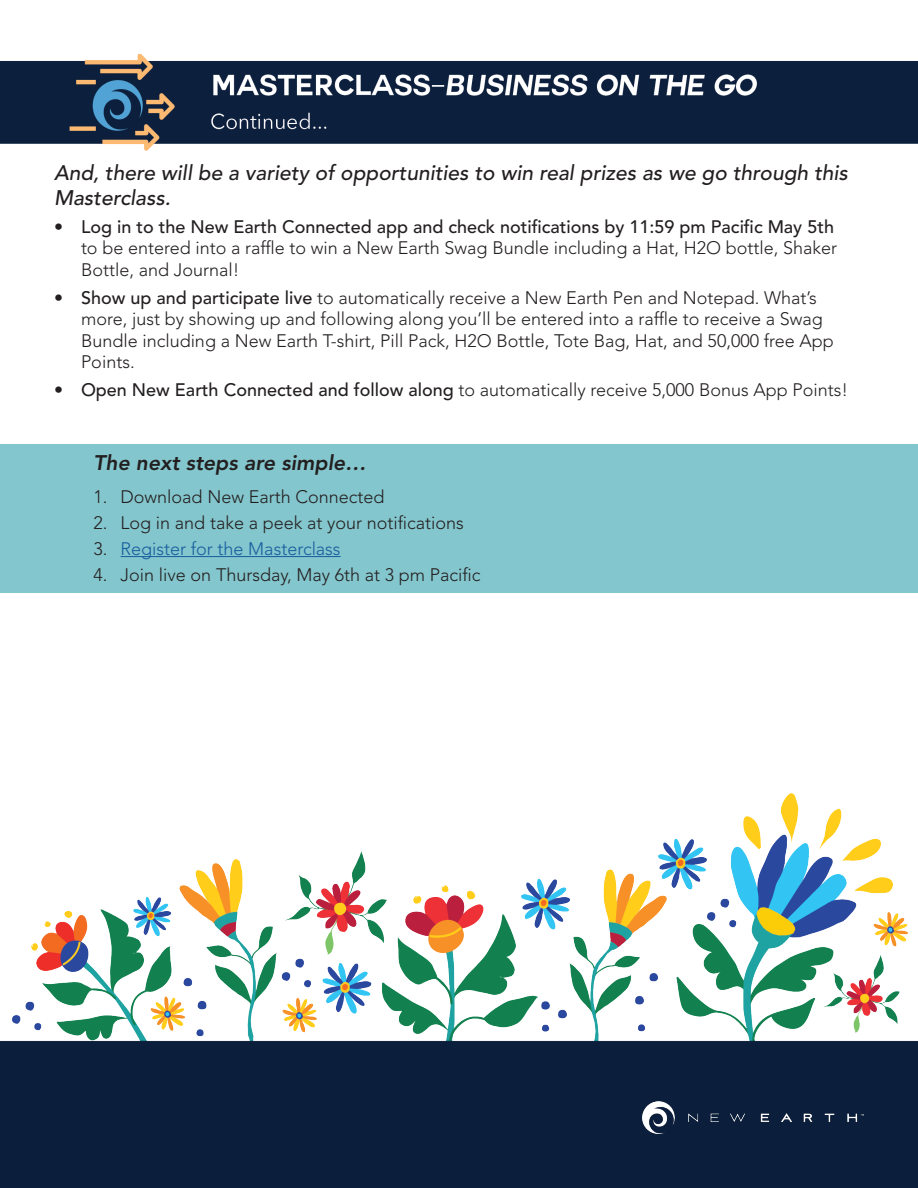
<style>
.page{position:relative;width:918px;height:1188px;background:#fff}
.page>*{position:absolute;margin:0;border:0;box-sizing:border-box;transform-origin:0 0}
.t1{font:italic 500 21px/25.2px "Avenir LT Std";color:#231f20}
.t2{font:italic 800 21px "Avenir LT Std";color:#231f20}
.t3{font:300 18px/21.6px "Avenir LT Std";color:#231f20}
.t4{font:300 18px "Avenir LT Std";color:#175d9e}
.s1{font-weight:500}
.s2{color:#231f20}
</style>
<div class="page">
<div style="left:0;top:444px;width:918px;height:149px;background:#84c6cd"></div>
<hr style="left:121px;top:556px;width:220px;height:1px;background:#175d9e">
<img style="left:0;top:54px;width:918px;height:97px">
<img style="left:0;top:794px;width:918px;height:394px">
<img style="left:643px;top:1101px;width:221px;height:33px">
<p class="t1" style="left:54px;top:161px;width:795px">And, there will be a variety of opportunities to win real prizes as we go through this<br>Masterclass.</p>
<p class="t3" style="left:81px;top:216px;width:758px;text-indent:-27px"><span class="s1">• Log in to the New Earth Connected app and check notifications by 11:59 pm Pacific May 5th </span>to be entered into a raffle to win a New Earth Swag Bundle including a Hat, H2O bottle, Shaker<br>Bottle, and Journal!</p>
<p class="t3" style="left:81px;top:287px;width:754px;text-indent:-27px"><span class="s1">• Show up and participate live</span> to automatically receive a New Earth Pen and Notepad. What’s more, just by showing up and following along you’ll be entered into a raffle to receive a Swag Bundle including a New Earth T-shirt, Pill Pack, H2O Bottle, Tote Bag, Hat, and 50,000 free App Points.</p>
<p class="t3" style="left:54px;top:379px;width:796px"><span class="s1">• Open New Earth Connected and follow along</span> to automatically receive 5,000 Bonus App Points!</p>
<p class="t2" style="left:94px;top:451px;width:274px">The next steps are simple…</p>
<p class="t3" style="left:94px;top:486px;width:292px">1. Download New Earth Connected</p>
<p class="t3" style="left:94px;top:512px;width:372px">2. Log in and take a peek at your notifications</p>
<p class="t4" style="left:94px;top:538px;width:249px"><span class="s2">3.</span> Register for the Masterclass</p>
<p class="t3" style="left:94px;top:564px;width:388px">4. Join live on Thursday, May 6th at 3 pm Pacific</p>
</div>
